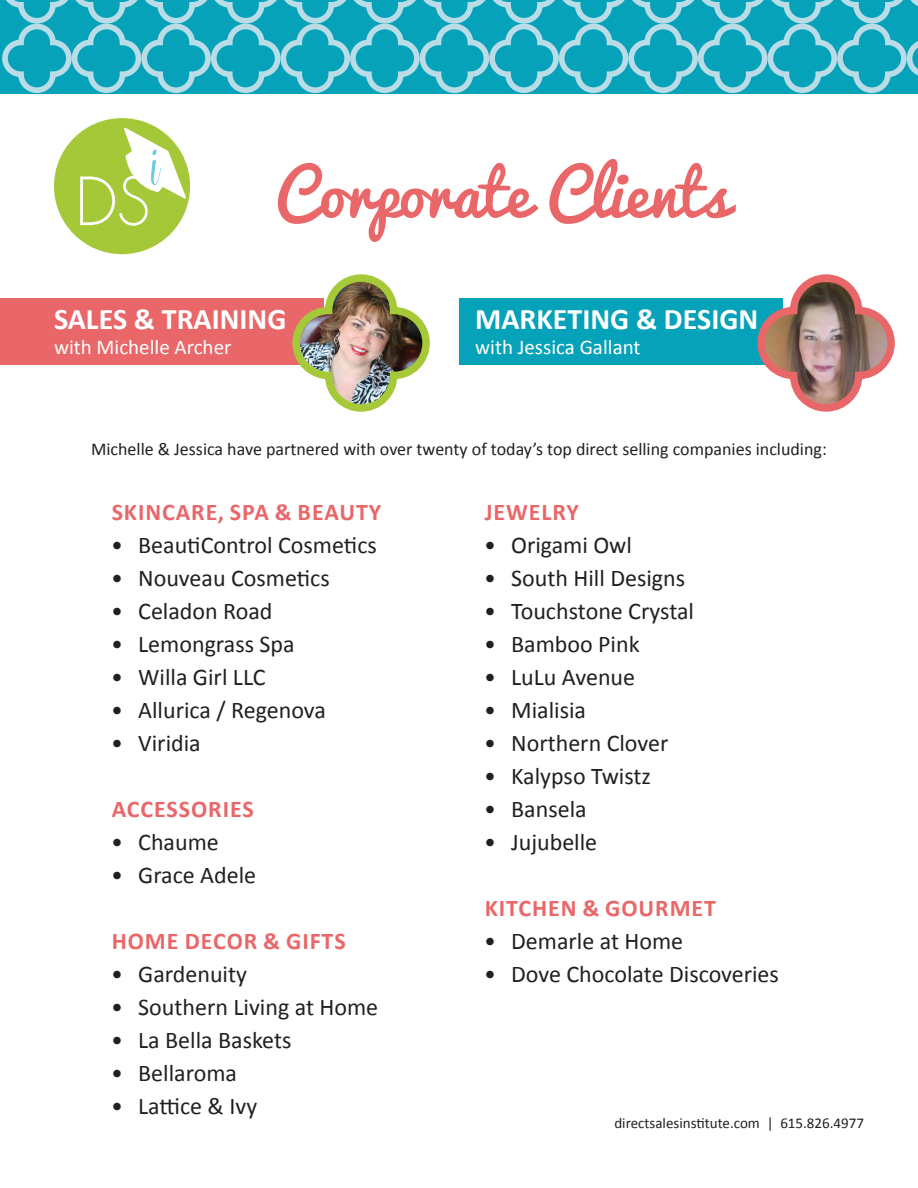
<style>
.page{position:relative;width:918px;height:1188px;background:#fff}
.page>*{position:absolute;margin:0;border:0;box-sizing:border-box;transform-origin:0 0}
.t1{font:63px "Pacifico";color:#ea6769}
.t2{font:700 30px "Calibri";color:#fff}
.t3{font:24px "Calibri";color:#231f20}
.t4{font:700 24px "Calibri";letter-spacing:.04em;color:#ea6769}
.t5{font:21px "Calibri";color:#fff}
.t6{font:18px "Calibri";color:#231f20}
.t7{font:15px "Calibri";color:#231f20}
</style>
<div class="page">
<div style="left:0;top:298px;width:324px;height:67px;background:#ea6769"></div>
<div style="left:459px;top:298px;width:324px;height:67px;background:#06a2ba"></div>
<svg style="left:2px;top:0;width:916px;height:93px;background:#31afc4"></svg>
<div style="left:54px;top:118px;width:136px;height:136px;background:#a5c839;border-radius:50%"></div>
<svg style="left:80px;top:128px;width:106px;height:98px"></svg>
<img style="left:292px;top:274px;width:138px;height:138px">
<svg style="left:757px;top:274px;width:138px;height:138px"></svg>
<h1 class="t1" style="left:275px;top:159px;width:455px">Corporate Clients</h1>
<p class="t2" style="left:54px;top:300px;width:234px">SALES &amp; TRAINING</p>
<p class="t5" style="left:54px;top:334px;width:179px">with Michelle Archer</p>
<p class="t2" style="left:475px;top:300px;width:285px">MARKETING &amp; DESIGN</p>
<p class="t5" style="left:475px;top:334px;width:167px">with Jessica Gallant</p>
<p class="t6" style="left:91px;top:438px;width:737px">Michelle &amp; Jessica have partnered with over twenty of today’s top direct selling companies including:</p>
<p class="t4" style="left:112px;top:497px;width:271px">SKINCARE, SPA &amp; BEAUTY</p>
<p class="t3" style="left:111px;top:530px;width:267px">• BeautiControl Cosmetics</p>
<p class="t3" style="left:111px;top:563px;width:220px">• Nouveau Cosmetics</p>
<p class="t3" style="left:111px;top:596px;width:163px">• Celadon Road</p>
<p class="t3" style="left:111px;top:629px;width:185px">• Lemongrass Spa</p>
<p class="t3" style="left:111px;top:662px;width:156px">• Willa Girl LLC</p>
<p class="t3" style="left:111px;top:695px;width:216px">• Allurica / Regenova</p>
<p class="t3" style="left:111px;top:728px;width:91px">• Viridia</p>
<p class="t4" style="left:112px;top:794px;width:144px">ACCESSORIES</p>
<p class="t3" style="left:111px;top:827px;width:109px">• Chaume</p>
<p class="t3" style="left:111px;top:860px;width:146px">• Grace Adele</p>
<p class="t4" style="left:112px;top:926px;width:235px">HOME DECOR &amp; GIFTS</p>
<p class="t3" style="left:111px;top:959px;width:137px">• Gardenuity</p>
<p class="t3" style="left:111px;top:992px;width:269px">• Southern Living at Home</p>
<p class="t3" style="left:111px;top:1025px;width:182px">• La Bella Baskets</p>
<p class="t3" style="left:111px;top:1058px;width:127px">• Bellaroma</p>
<p class="t3" style="left:111px;top:1091px;width:148px">• Lattice &amp; Ivy</p>
<p class="t4" style="left:485px;top:497px;width:96px">JEWELRY</p>
<p class="t3" style="left:484px;top:530px;width:149px">• Origami Owl</p>
<p class="t3" style="left:484px;top:563px;width:203px">• South Hill Designs</p>
<p class="t3" style="left:484px;top:596px;width:211px">• Touchstone Crystal</p>
<p class="t3" style="left:484px;top:629px;width:157px">• Bamboo Pink</p>
<p class="t3" style="left:484px;top:662px;width:152px">• LuLu Avenue</p>
<p class="t3" style="left:484px;top:695px;width:103px">• Mialisia</p>
<p class="t3" style="left:484px;top:728px;width:186px">• Northern Clover</p>
<p class="t3" style="left:484px;top:761px;width:168px">• Kalypso Twistz</p>
<p class="t3" style="left:484px;top:794px;width:104px">• Bansela</p>
<p class="t3" style="left:484px;top:827px;width:115px">• Jujubelle</p>
<p class="t4" style="left:485px;top:893px;width:233px">KITCHEN &amp; GOURMET</p>
<p class="t3" style="left:484px;top:926px;width:201px">• Demarle at Home</p>
<p class="t3" style="left:484px;top:959px;width:296px">• Dove Chocolate Discoveries</p>
<p class="t7" style="left:614px;top:1114px;width:251px">directsalesinstitute.com | 615.826.4977</p>
</div>
